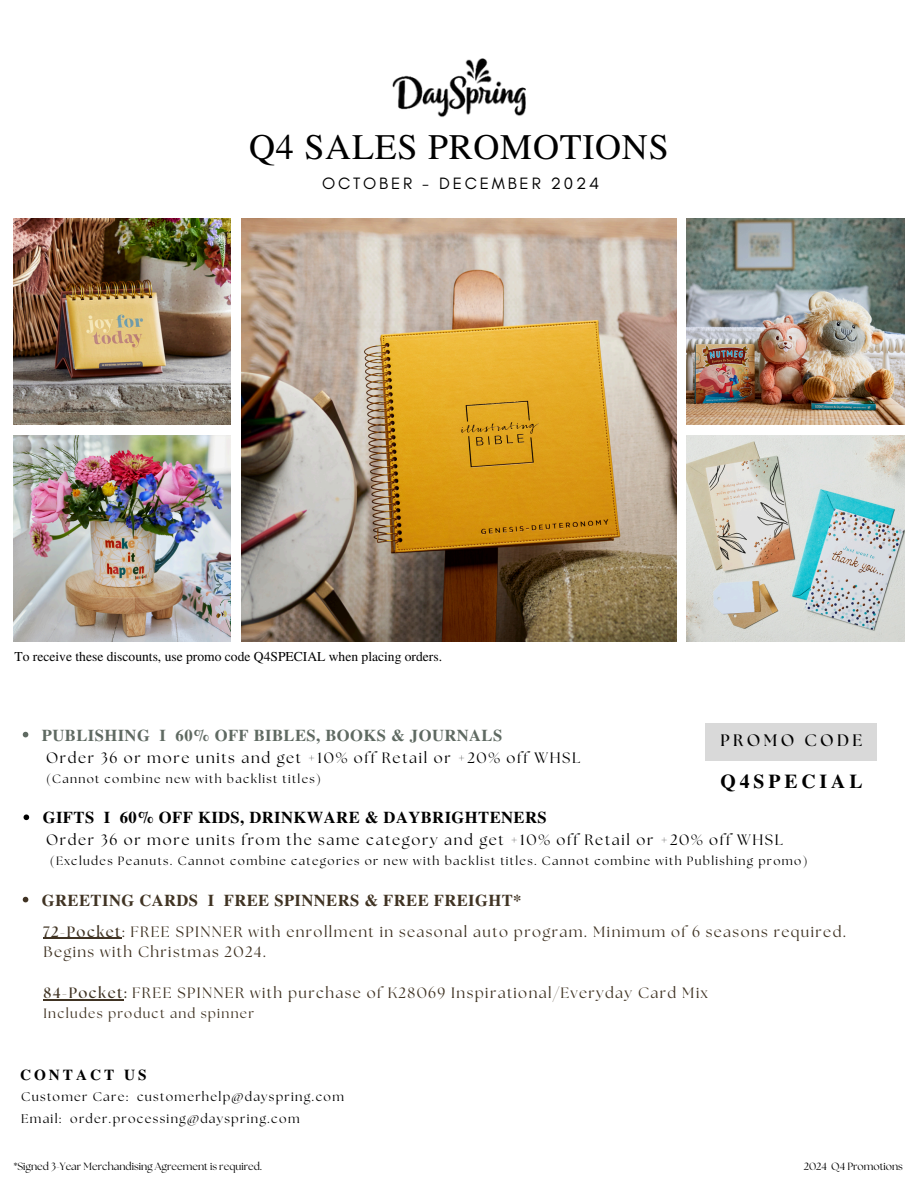
<style>
.page{position:relative;width:918px;height:1188px;background:#fff}
.page>*{position:absolute;margin:0;border:0;box-sizing:border-box;transform-origin:0 0}
.t1{font:36px "Te X Gyre Termes";letter-spacing:.02em;color:#000}
.t2{font:700 19.65px "Te X Gyre Termes";letter-spacing:.2em;color:#000}
.t3{font:16.8px "Glacial Indifference";letter-spacing:.165em;color:#000}
.t4{font:700 16.65px "The Seasons";letter-spacing:.2em;color:#000}
.t5{font:700 16.5px "Te X Gyre Termes";letter-spacing:.025em;color:#000}
.t6{font:700 16.5px "Te X Gyre Termes";letter-spacing:.025em;color:#403323}
.t7{font:700 16.5px "Te X Gyre Termes";letter-spacing:.025em;color:#5f6a62}
.t8{font:700 15.15px "Te X Gyre Termes";letter-spacing:.2em;color:#000}
.t9{font:15px/20.2px "The Seasons";letter-spacing:.09em;color:#403323}
.t10{font:15px "The Seasons";letter-spacing:.11em;color:#000}
.t11{font:13.5px "Te X Gyre Termes";color:#000}
.t12{font:13.5px "The Seasons";letter-spacing:.09em;color:#403323}
.t13{font:12.6px "The Seasons";letter-spacing:.1em;color:#000}
.t14{font:12px "The Seasons";letter-spacing:.11em;color:#000}
.t15{font:10.5px "The Seasons";color:#000}
.s1{font-weight:700}
</style>
<div class="page">
<img style="left:686px;top:219px;width:218px;height:206px">
<img style="left:686px;top:436px;width:218px;height:206px">
<img style="left:13px;top:219px;width:218px;height:206px">
<img style="left:13px;top:436px;width:218px;height:206px">
<img style="left:242px;top:219px;width:434px;height:423px">
<img style="left:392px;top:58px;width:133px;height:59px">
<svg style="left:23px;top:732px;width:5px;height:5px"></svg>
<div style="left:706px;top:723px;width:171px;height:38px;background:#d9d9d9"></div>
<svg style="left:23px;top:897px;width:5px;height:5px"></svg>
<hr style="left:43px;top:938px;width:79px;height:1px;background:#403323">
<hr style="left:43px;top:1000px;width:81px;height:1px;background:#403323">
<svg style="left:24px;top:814px;width:5px;height:6px"></svg>
<h6 class="t1" style="left:249px;top:121px;width:421px">Q4 SALES PROMOTIONS</h6>
<h2 class="t3" style="left:322px;top:173px;width:279px">OCTOBER - DECEMBER 2024</h2>
<h6 class="t11" style="left:15px;top:646px;width:429px">To receive these discounts, use promo code Q4SPECIAL when placing orders.</h6>
<h1 class="t7" style="left:42px;top:722px;width:462px">PUBLISHING I 60% OFF BIBLES, BOOKS &amp; JOURNALS</h1>
<p class="t10" style="left:46px;top:751px;width:536px">Order 36 or more units and get +10% off Retail or +20% off WHSL</p>
<p class="t14" style="left:46px;top:773px;width:276px">(Cannot combine new with backlist titles)</p>
<p class="t4" style="left:721px;top:733px;width:143px">PROMO CODE</p>
<p class="t2" style="left:720px;top:766px;width:144px">Q4SPECIAL</p>
<p class="t5" style="left:43px;top:805px;width:506px">GIFTS I 60% OFF KIDS, DRINKWARE &amp; DAYBRIGHTENERS</p>
<p class="t10" style="left:46px;top:833px;width:739px">Order 36 or more units from the same category and get +10% off Retail or +20% off WHSL</p>
<p class="t14" style="left:50px;top:856px;width:759px">(Excludes Peanuts. Cannot combine categories or new with backlist titles. Cannot combine with Publishing promo)</p>
<h3 class="t6" style="left:42px;top:887px;width:481px">GREETING CARDS I FREE SPINNERS &amp; FREE FREIGHT*</h3>
<p class="t9" style="left:43px;top:922px;width:804px"><span class="s1">72-Pocket</span>: FREE SPINNER with enrollment in seasonal auto program. Minimum of 6 seasons required.<br>Begins with Christmas 2024.</p>
<h6 class="t9" style="left:43px;top:984px;width:666px"><span class="s1">84-Pocket:</span> FREE SPINNER with purchase of K28069 Inspirational/Everyday Card Mix</h6>
<h6 class="t12" style="left:43px;top:1007px;width:212px">Includes product and spinner</h6>
<p class="t8" style="left:20px;top:1063px;width:128px">CONTACT US</p>
<h6 class="t13" style="left:21px;top:1091px;width:324px">Customer Care: customerhelp@dayspring.com</h6>
<h3 class="t13" style="left:21px;top:1113px;width:280px">Email: order.processing@dayspring.com</h3>
<p class="t15" style="left:14px;top:1161px;width:250px">*Signed 3-Year Merchandising Agreement is required.</p>
<p class="t15" style="left:804px;top:1161px;width:101px">2024 Q4 Promotions</p>
</div>
